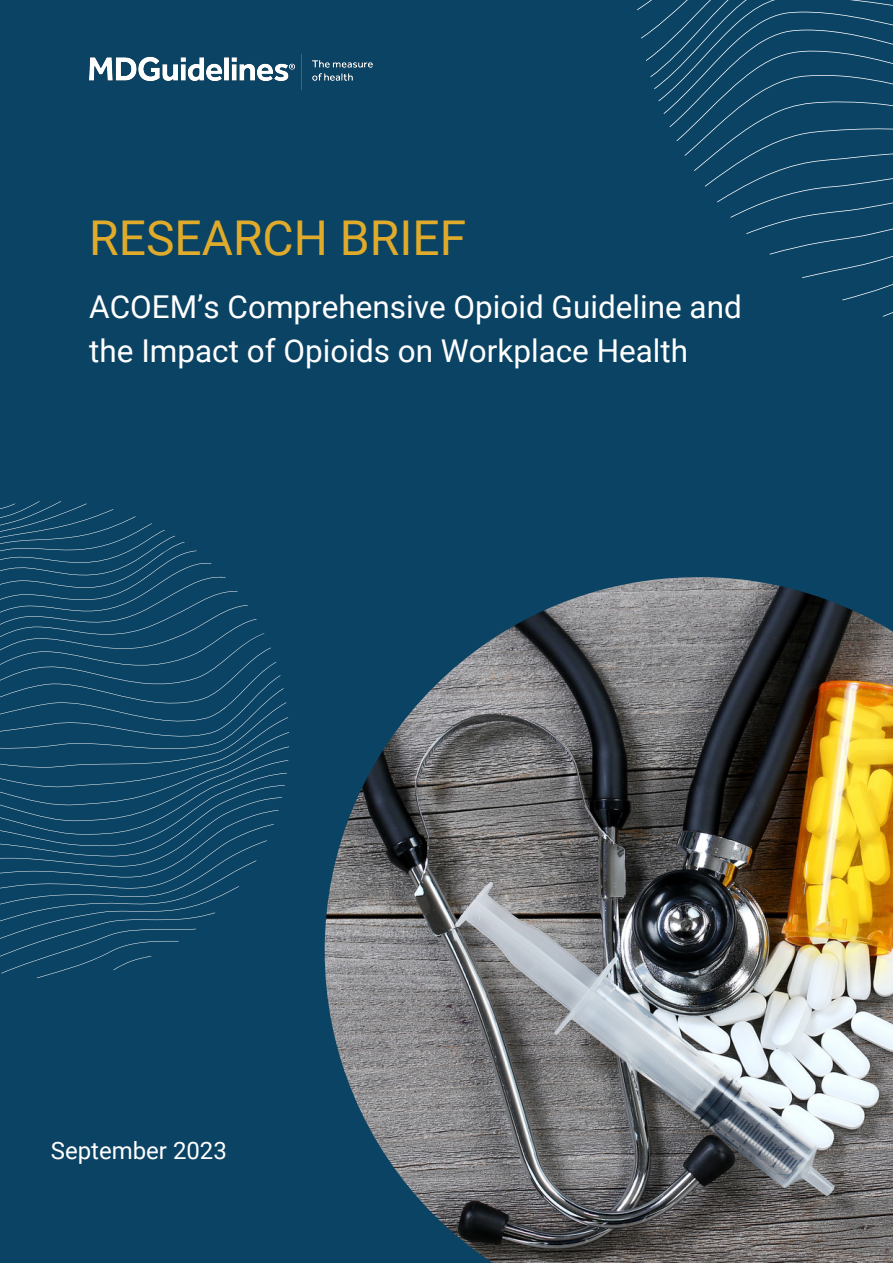
<style>
.page{position:relative;width:893px;height:1264px;background:#fff}
.page>*{position:absolute;margin:0;border:0;box-sizing:border-box;transform-origin:0 0}
.t1{font:48px "Roboto";color:#e0ab2a}
.t2{font:31.5px/43.8px "Roboto";color:#fff}
.t3{font:24px "Roboto";color:#fff}
</style>
<div class="page">
<div style="left:0;top:0;width:892px;height:1262px;background:#0a4364"></div>
<svg style="left:0;top:501px;width:289px;height:477px"></svg>
<svg style="left:637px;top:0;width:255px;height:317px"></svg>
<img style="left:324px;top:577px;width:568px;height:685px">
<img style="left:89px;top:55px;width:283px;height:34px">
<p class="t1" style="left:89px;top:210px;width:378px">RESEARCH BRIEF</p>
<p class="t2" style="left:89px;top:285px;width:654px">ACOEM’s Comprehensive Opioid Guideline and the Impact of Opioids on Workplace Health</p>
<p class="t3" style="left:51px;top:1136px;width:177px">September 2023</p>
</div>
